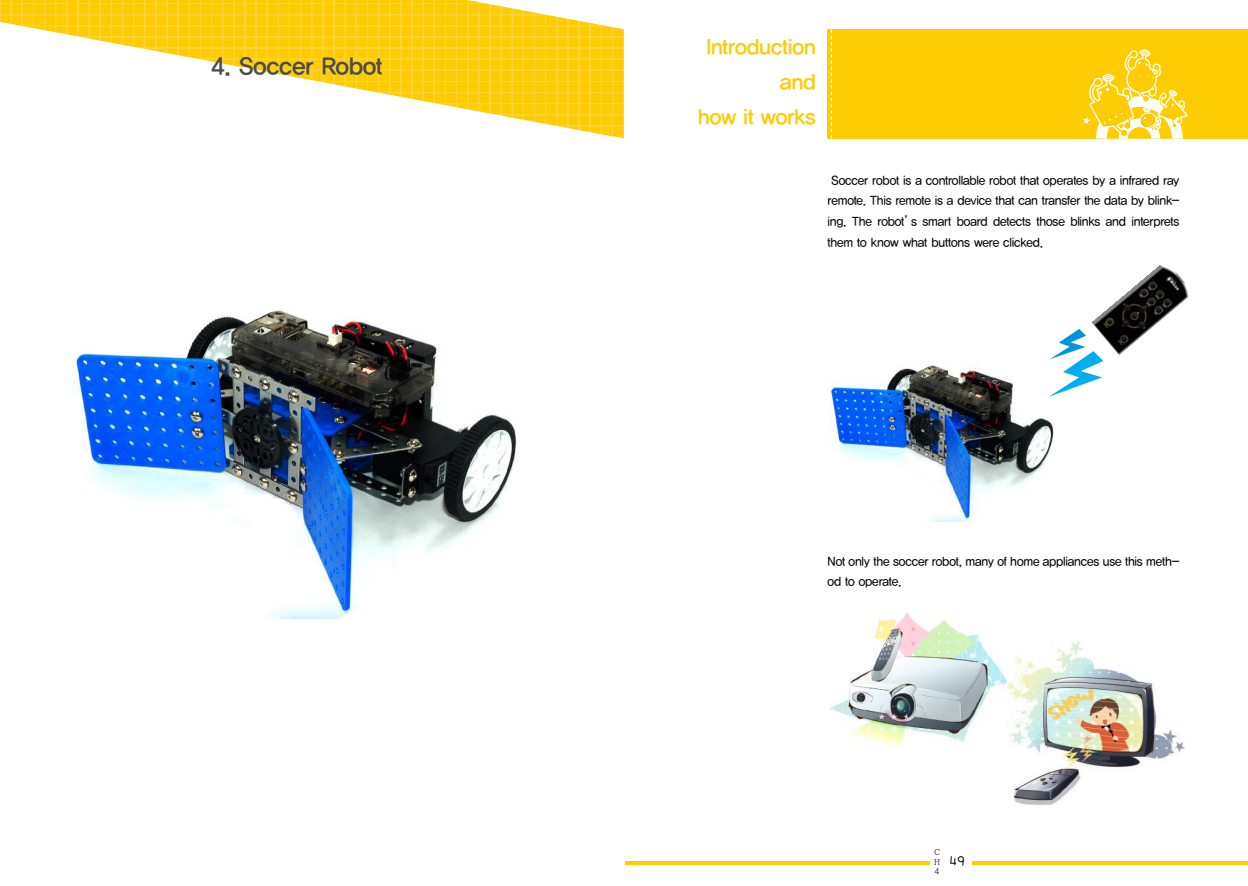
<style>
.page{position:relative;width:1248px;height:886px;background:#fff}
.page>*{position:absolute;margin:0;border:0;box-sizing:border-box;transform-origin:0 0}
.t1{font:23.75px "YDIYGO340";letter-spacing:-.01em;color:#4c4c4e}
.t2{font:21.25px/35px "YDIYGO340";letter-spacing:-.02em;color:#ffcb03;text-align:right}
.t3{font:15px "YDI Pino M";color:#000}
.t4{font:12.5px/20.6px "YDIYGO330";letter-spacing:-.015em;color:#000;text-align:justify;scale:.95 1}
.t5{font:8.75px/9.4px "YDIY Mj O220";color:#000;text-align:justify}
</style>
<div class="page">
<hr style="left:624px;top:861px;width:305px;height:4px;background:#ffcb03">
<hr style="left:972px;top:861px;width:275px;height:4px;background:#ffcb03">
<svg style="left:290px;top:0;width:334px;height:69px;background:#ffd227"></svg>
<svg style="left:290px;top:69px;width:334px;height:70px"></svg>
<svg style="left:0;top:0;width:290px;height:76px"></svg>
<div style="left:827px;top:29px;width:420px;height:109px;background:#ffcb03"></div>
<img style="left:829px;top:364px;width:225px;height:157px">
<img style="left:1091px;top:265px;width:98px;height:90px">
<svg style="left:1048px;top:329px;width:55px;height:68px"></svg>
<img style="left:1006px;top:641px;width:178px;height:163px">
<img style="left:829px;top:612px;width:177px;height:136px">
<svg style="left:830px;top:29px;width:2px;height:110px"></svg>
<svg style="left:1082px;top:49px;width:117px;height:90px"></svg>
<img style="left:72px;top:310px;width:445px;height:308px">
<h1 class="t1" style="left:211px;top:52px;width:173px">4. Soccer Robot</h1>
<h2 class="t2" style="left:697px;top:29px;width:120px">Introduction and<br>how it works</h2>
<p class="t4" style="left:827px;top:170px;width:372px;text-indent:4px">Soccer robot is a controllable robot that operates by a infrared ray remote. This remote is a device that can transfer the data by blink&shy;ing. The robot’s smart board detects those blinks and interprets them to know what buttons were clicked.</p>
<p class="t4" style="left:827px;top:551px;width:372px">Not only the soccer robot, many of home appliances use this meth&shy;od to operate.</p>
<p class="t5" style="left:934px;top:848px;width:8px">C H 4</p>
<p class="t3" style="left:949px;top:853px;width:17px">49</p>
</div>
